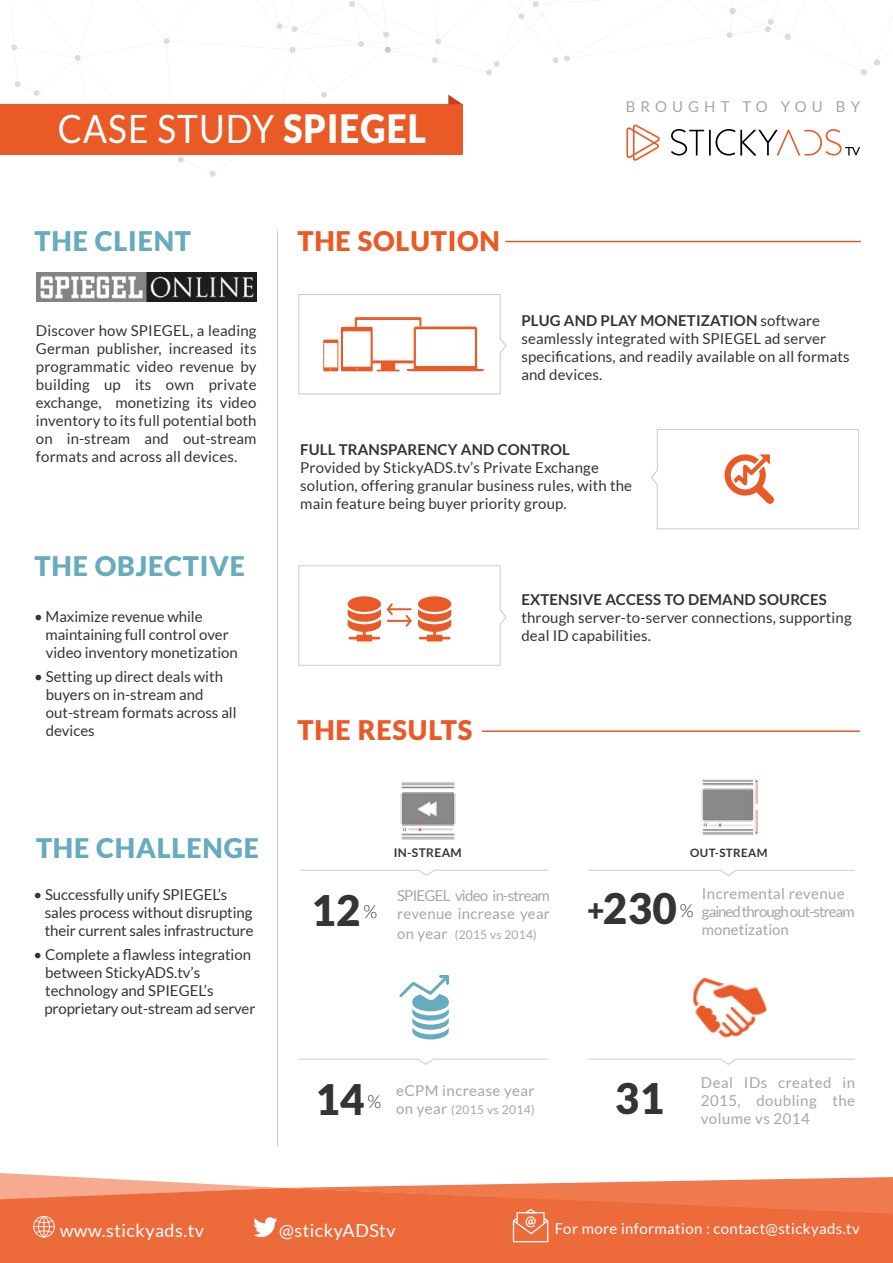
<style>
.page{position:relative;width:893px;height:1263px;background:#fff}
.page>*{position:absolute;margin:0;border:0;box-sizing:border-box;transform-origin:0 0}
.t1{font:900 42.15px "Lato";letter-spacing:.01em;color:#353434}
.t2{font:39px "Lato";letter-spacing:.03em;color:#fff;scale:.91 1}
.t3{font:900 27px "Lato";letter-spacing:.03em;color:#66acbd}
.t4{font:900 27px "Lato";letter-spacing:.03em;color:#ea5a26}
.t5{font:18px "Lato";letter-spacing:.025em;color:#fff}
.t6{font:300 18px "Lato";color:#353434}
.t7{font:15px/18px "Lato";color:#353434}
.t8{font:15px/18px "Lato";letter-spacing:.025em;color:#a6a6a6;text-align:justify}
.t9{font:700 15px "Lato";letter-spacing:.01em;color:#353434}
.t10{font:15px/18px "Lato";color:#a6a6a6}
.t11{font:15px/18px "Lato";letter-spacing:-.02em;color:#a6a6a6}
.t12{font:15px "Lato";letter-spacing:.025em;color:#fff}
.t13{font:15px "Lato";letter-spacing:.34em;color:#a6a6a6}
.t14{font:12px "Lato";letter-spacing:.025em;color:#a6a6a6}
.t15{font:700 12px "Lato";letter-spacing:.03em;color:#353434}
.t16{font:700 11.55px "Lato";letter-spacing:.03em;color:#353434}
.s1{font-weight:900}
.s2{font-weight:700}
.s3{font-size:15px}
.s4{font-size:30px}
</style>
<div class="page">
<div style="left:0;top:1242px;width:893px;height:21px;background:#ed6a3b"></div>
<hr style="left:505px;top:241px;width:356px;height:1px;background:#ea5a26">
<hr style="left:482px;top:730px;width:378px;height:2px;background:#ea5a26">
<svg style="left:299px;top:869px;width:250px;height:7px"></svg>
<svg style="left:588px;top:869px;width:267px;height:7px"></svg>
<svg style="left:299px;top:1058px;width:249px;height:7px"></svg>
<svg style="left:588px;top:1058px;width:267px;height:7px"></svg>
<hr style="left:277px;top:231px;width:1px;height:915px;background:#cccbcb">
<img style="left:400px;top:782px;width:56px;height:58px">
<img style="left:701px;top:779px;width:58px;height:56px">
<svg style="left:298px;top:565px;width:209px;height:101px"></svg>
<svg style="left:651px;top:429px;width:208px;height:101px"></svg>
<svg style="left:298px;top:294px;width:209px;height:101px"></svg>
<svg style="left:0;top:38px;width:391px;height:139px"></svg>
<div style="left:0;top:104px;width:462px;height:50px;background:#ea5a26"></div>
<img style="left:36px;top:272px;width:221px;height:29px">
<svg style="left:448px;top:95px;width:14px;height:9px"></svg>
<svg style="left:212px;top:1px;width:668px;height:74px"></svg>
<img style="left:676px;top:977px;width:107px;height:84px">
<svg style="left:399px;top:975px;width:50px;height:64px"></svg>
<svg style="left:0;top:1173px;width:893px;height:69px;background:#f0855f"></svg>
<svg style="left:671px;top:129px;width:33px;height:27px"></svg>
<hr style="left:709px;top:130px;width:2px;height:26px;background:#010101">
<svg style="left:715px;top:129px;width:145px;height:27px"></svg>
<svg style="left:626px;top:125px;width:34px;height:36px"></svg>
<h2 class="t2" style="left:58px;top:107px;width:406px">CASE STUDY <span class="s1">SPIEGEL</span></h2>
<h3 class="t3" style="left:35px;top:225px;width:158px">THE CLIENT</h3>
<h3 class="t4" style="left:297px;top:225px;width:204px">THE SOLUTION</h3>
<p class="t13" style="left:626px;top:98px;width:236px">BROUGHT TO YOU BY</p>
<p class="t7" style="left:36px;top:321px;width:222px;text-align:justify">Discover how SPIEGEL, a leading German publisher, increased its programmatic video revenue by building up its own private exchange, monetizing its video inventory to its full potential both on in-stream and out-stream formats and across all devices.</p>
<h3 class="t3" style="left:35px;top:550px;width:212px">THE OBJECTIVE</h3>
<p class="t7" style="left:45px;top:608px;width:194px;text-indent:-11px">• Maximize revenue while maintaining full control over video inventory monetization</p>
<p class="t7" style="left:46px;top:668px;width:192px;text-indent:-12px">• Setting up direct deals with buyers on in-stream and out-stream formats across all devices</p>
<h3 class="t3" style="left:36px;top:832px;width:224px">THE CHALLENGE</h3>
<p class="t7" style="left:45px;top:886px;width:210px;text-indent:-11px">• Successfully unify SPIEGEL’s sales process without disrupting their current sales infrastructure</p>
<p class="t7" style="left:45px;top:946px;width:212px;text-indent:-11px">• Complete a flawless integration between StickyADS.tv’s technology and SPIEGEL’s proprietary out-stream ad server</p>
<p class="t7" style="left:521px;top:312px;width:330px"><span class="s2">PLUG AND PLAY MONETIZATION</span> software seamlessly integrated with SPIEGEL ad server specifications, and readily available on all formats and devices.</p>
<p class="t9" style="left:300px;top:441px;width:271px">FULL TRANSPARENCY AND CONTROL</p>
<p class="t7" style="left:300px;top:458px;width:333px">Provided by StickyADS.tv’s Private Exchange solution, offering granular business rules, with the main feature being buyer priority group.</p>
<h3 class="t4" style="left:297px;top:715px;width:176px">THE RESULTS</h3>
<p class="t15" style="left:394px;top:846px;width:70px">IN-STREAM</p>
<p class="t9" style="left:521px;top:591px;width:307px">EXTENSIVE ACCESS TO DEMAND SOURCES</p>
<p class="t7" style="left:521px;top:608px;width:332px">through server-to-server connections, supporting deal ID capabilities.</p>
<p class="t16" style="left:690px;top:846px;width:79px">OUT-STREAM</p>
<h1 class="t1" style="left:311px;top:886px;width:51px">12</h1>
<p class="t6" style="left:363px;top:902px;width:15px">%</p>
<p class="t11" style="left:397px;top:887px;width:154px">SPIEGEL video in-stream revenue increase year</p>
<p class="t14" style="left:397px;top:928px;width:141px"><span class="s3">on year</span> (2015 vs 2014)</p>
<h1 class="t1" style="left:587px;top:884px;width:91px"><span class="s4">+</span>230</h1>
<p class="t6" style="left:680px;top:901px;width:15px">%</p>
<p class="t10" style="left:702px;top:885px;width:154px">Incremental revenue gained through out-stream monetization</p>
<h1 class="t1" style="left:315px;top:1075px;width:51px">14</h1>
<p class="t6" style="left:367px;top:1091px;width:15px">%</p>
<h1 class="t1" style="left:615px;top:1074px;width:51px">31</h1>
<p class="t8" style="left:396px;top:1081px;width:140px">eCPM increase year</p>
<p class="t14" style="left:396px;top:1103px;width:140px"><span class="s3">on year</span> (2015 vs 2014)</p>
<p class="t8" style="left:701px;top:1074px;width:156px">Deal IDs created in 2015, doubling the volume vs 2014</p>
<p class="t5" style="left:60px;top:1220px;width:146px">www.stickyads.tv</p>
<p class="t5" style="left:279px;top:1220px;width:118px">@stickyADStv</p>
<p class="t12" style="left:555px;top:1220px;width:306px">For more information : contact@stickyads.tv</p>
</div>
